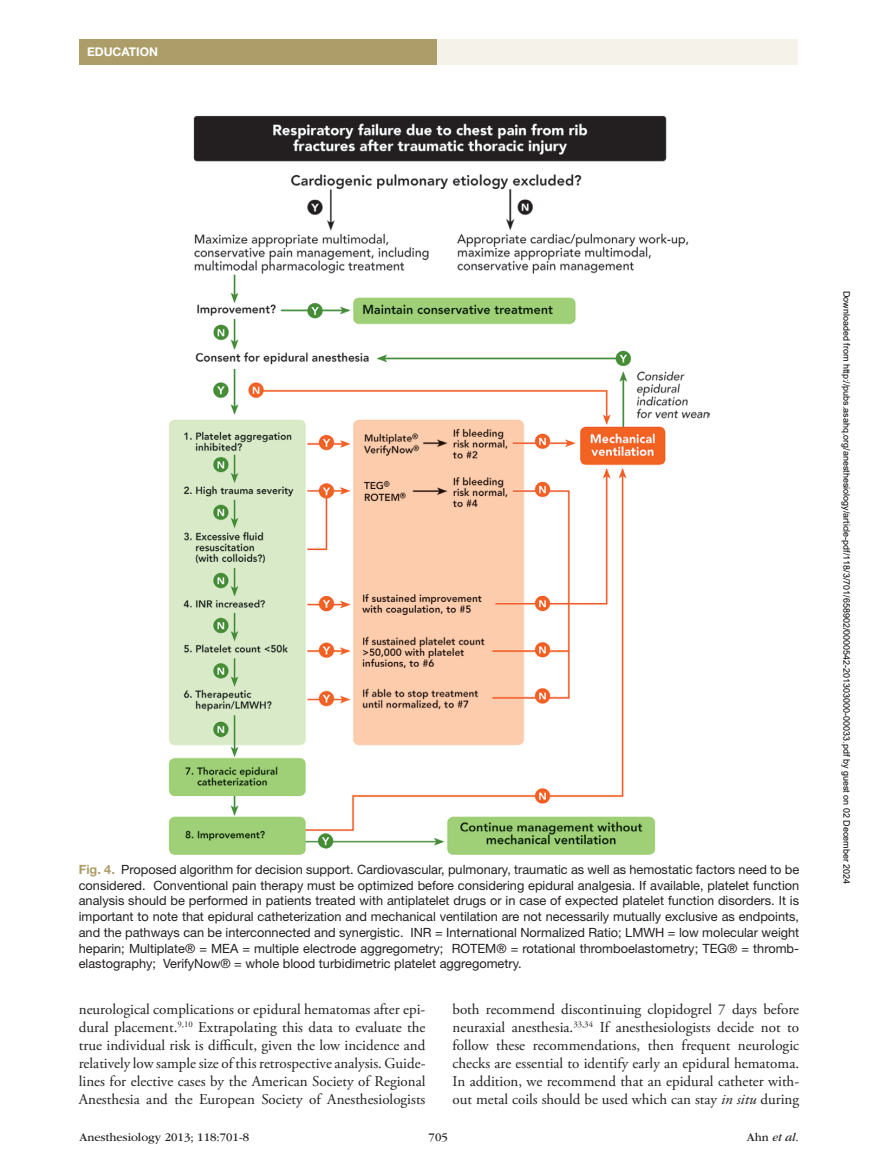
<style>
.page{position:relative;width:878px;height:1175px;background:#fff}
.page>*{position:absolute;margin:0;border:0;box-sizing:border-box;transform-origin:0 0}
.t1{font:15px/18px "Adobe Garamond Pro";color:#231f20;text-align:justify}
.t2{font:12.75px/15.8px "Helvetica Neue LT Std";color:#231f20;text-align:justify}
.t3{font:12px "ITC Garamond Std";color:#231f20}
.t4{font:700 12px "Helvetica Neue LT Std";color:#fff}
.t5{font:9px "Arial";color:#000}
.s1{font-weight:700;color:#ac9d69}
.s2{font-style:italic}
</style>
<div class="page">
<div style="left:432px;top:39px;width:365px;height:26px;background:#f5f2ea"></div>
<div style="left:79px;top:39px;width:357px;height:25px;background:#ac9d69"></div>
<img style="left:169px;top:116px;width:540px;height:739px">
<p class="t4" style="left:87px;top:44px;width:72px">EDUCATION</p>
<p class="t2" style="left:79px;top:861px;width:722px"><span class="s1">Fig. 4.</span> Proposed algorithm for decision support. Cardiovascular, pulmonary, traumatic as well as hemostatic factors need to be considered. Conventional pain therapy must be optimized before considering epidural analgesia. If available, platelet function analysis should be performed in patients treated with antiplatelet drugs or in case of expected platelet function disorders. It is important to note that epidural catheterization and mechanical ventilation are not necessarily mutually exclusive as endpoints, and the pathways can be interconnected and synergistic. INR = International Normalized Ratio; LMWH = low molecular weight heparin; Multiplate® = MEA = multiple electrode aggregometry; ROTEM® = rotational thromboelastometry; TEG® = thromb&shy;elastography; VerifyNow® = whole blood turbidimetric platelet aggregometry.</p>
<p class="t1" style="left:79px;top:1000px;width:348px">neurological complications or epidural hematomas after epi&shy;dural placement.<sup>9,10</sup> Extrapolating this data to evaluate the true individual risk is difficult, given the low incidence and relatively low sample size of this retrospective analysis. Guide&shy;lines for elective cases by the American Society of Regional Anesthesia and the European Society of Anesthesiologists</p>
<p class="t1" style="left:452px;top:1000px;width:348px">both recommend discontinuing clopidogrel 7 days before neuraxial anesthesia.<sup>33,34</sup> If anesthesiologists decide not to follow these recommendations, then frequent neurologic checks are essential to identify early an epidural hematoma.<br>In addition, we recommend that an epidural catheter with&shy;out metal coils should be used which can stay <span class="s2">in situ</span> during</p>
<p class="t3" style="left:80px;top:1130px;width:171px">Anesthesiology 2013; 118:701-8</p>
<p class="t3" style="left:428px;top:1130px;width:21px">705</p>
<p class="t3" style="left:746px;top:1130px;width:54px">Ahn <span class="s2">et al</span>.</p>
<p class="t5" style="left:850px;top:290px;width:595px;rotate:90deg">Downloaded from http://pubs.asahq.org/anesthesiology/article-pdf/118/3/701/658902/0000542-201303000-00033.pdf by guest on 02 December 2024</p>
</div>
